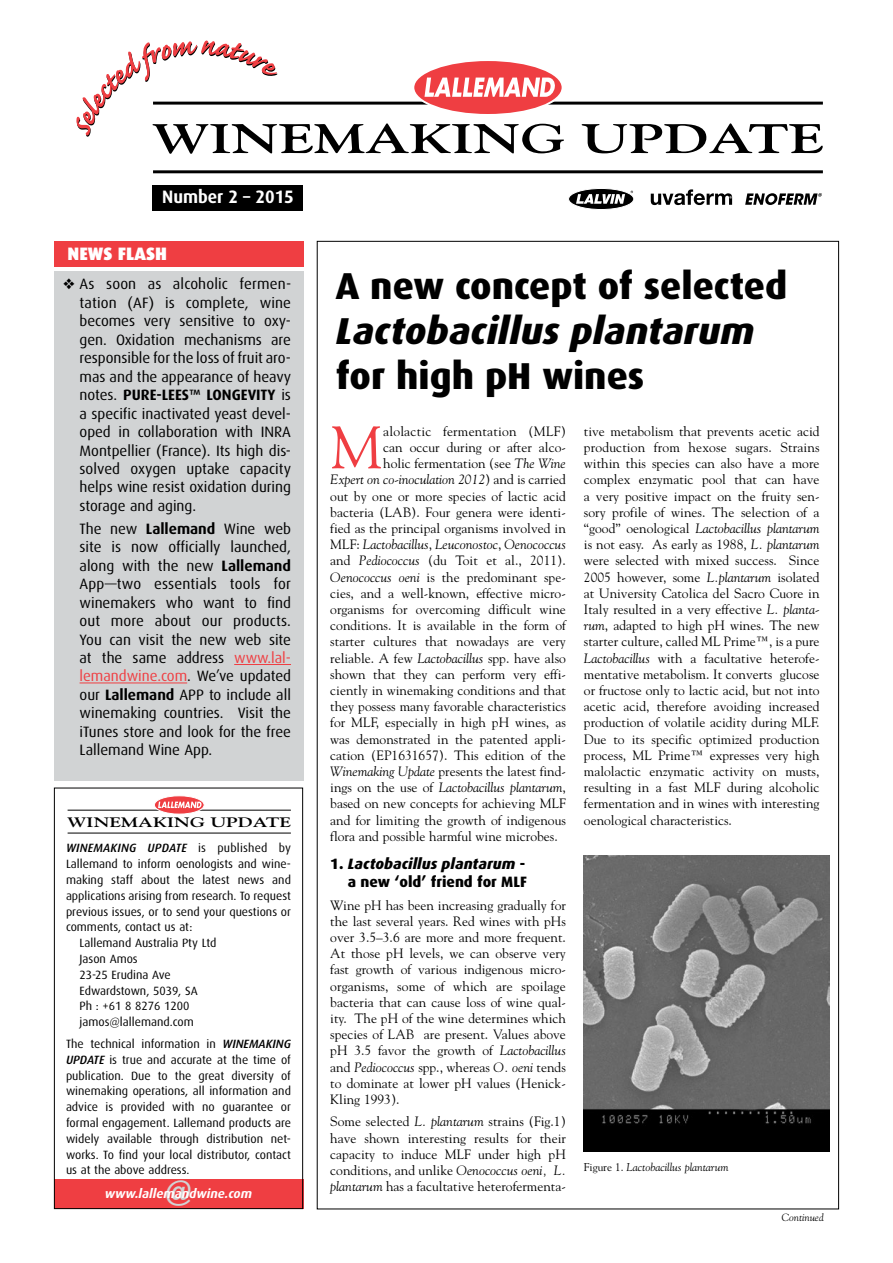
<style>
.page{position:relative;width:893px;height:1263px;background:#fff}
.page>*{position:absolute;margin:0;border:0;box-sizing:border-box;transform-origin:0 0}
.t1{font:59.55px "Goudy";color:#ef3e42}
.t2{font:700 40.95px "Goudy";color:#000;scale:1.4 1}
.t3{font:800 37.5px "Dax";color:#000}
.t4{font:italic 800 37.5px "Dax";color:#000}
.t5{font:800 31.05px "Dax";color:#d1d3d4}
.t6{font:700 18px "Dax";color:#fff;scale:.95 1}
.t7{font:900 18px "Dax";color:#fff}
.t8{font:15px/18.5px "Dax";letter-spacing:-.005em;color:#000;text-align:justify}
.t9{font:800 15px/18px "Dax";color:#000;text-align:right}
.t10{font:700 13.65px "Goudy";color:#000;scale:1.4 1}
.t11{font:13.5px/16.2px "Goudy";color:#000;text-align:justify}
.t12{font:italic 13.5px "Goudy";color:#000}
.t13{font:italic 700 12.75px "Dax";color:#fff}
.t14{font:12px/15.8px "Dax";color:#000;text-align:justify}
.t15{font:italic 500 12px "Dax";letter-spacing:.015em;color:#000}
.t16{font:italic 11.25px "Goudy";color:#000}
.t17{font:italic 10.5px "Goudy";color:#000}
.s1{font-weight:700}
.s2{color:#ef3e42}
.s3{font-weight:400;font-style:normal}
.s4{font-weight:500;font-style:italic}
.s5{font-style:italic}
.s6{font-style:normal}
</style>
<div class="page">
<div style="left:54px;top:1179px;width:249px;height:29px;background:#ef3e42"></div>
<div style="left:54px;top:788px;width:249px;height:421px;border:1px solid #000"></div>
<div style="left:54px;top:272px;width:249px;height:509px;background:#d1d3d4"></div>
<img style="left:584px;top:856px;width:245px;height:296px">
<div style="left:569px;top:188px;width:65px;height:21px;background:#000;border-radius:50%"></div>
<div style="left:568px;top:188px;width:66px;height:22px;border:1px solid #fff;border-radius:50%"></div>
<svg style="left:576px;top:194px;width:49px;height:10px"></svg>
<svg style="left:745px;top:193px;width:77px;height:12px"></svg>
<svg style="left:651px;top:189px;width:81px;height:16px"></svg>
<hr style="left:68px;top:810px;width:223px;height:1px;background:#000">
<hr style="left:68px;top:832px;width:223px;height:1px;background:#000">
<svg style="left:154px;top:796px;width:50px;height:18px"></svg>
<div style="left:154px;top:795px;width:50px;height:19px;border:1px solid #fff;border-radius:50%"></div>
<svg style="left:158px;top:802px;width:44px;height:6px"></svg>
<div style="left:54px;top:241px;width:249px;height:26px;background:#ef3e42"></div>
<hr style="left:153px;top:102px;width:670px;height:3px;background:#000">
<hr style="left:153px;top:170px;width:670px;height:3px;background:#000">
<div style="left:413px;top:60px;width:150px;height:55px;background:#ef3e42;border-radius:50%"></div>
<div style="left:412px;top:59px;width:152px;height:57px;border:2px solid #fff;border-radius:50%"></div>
<svg style="left:424px;top:78px;width:131px;height:19px"></svg>
<hr style="left:234px;top:664px;width:57px;height:1px;background:#ef3e42">
<hr style="left:80px;top:683px;width:107px;height:1px;background:#ef3e42">
<div style="left:153px;top:185px;width:150px;height:26px;background:#000"></div>
<svg style="left:77px;top:40px;width:200px;height:97px"></svg>
<h2 class="t2" style="left:152px;top:114px;width:482px">WINEMAKING UPDATE</h2>
<h3 class="t6" style="left:162px;top:187px;width:140px">Number 2 – 2015</h3>
<h3 class="t7" style="left:68px;top:244px;width:101px">NEWS FLASH</h3>
<p class="t8" style="left:80px;top:275px;width:213px;text-indent:-16px">❖ As soon as alcoholic fermen&shy;tation (AF) is complete, wine becomes very sensitive to oxy&shy;gen. Oxidation mechanisms are responsible for the loss of fruit aro&shy;mas and the appearance of heavy notes. <span class="s1">PURE-LEES™ LONGEVITY</span> is a specific inactivated yeast devel&shy;oped in collaboration with INRA Montpellier (France). Its high dis&shy;solved oxygen uptake capacity helps wine resist oxidation during storage and aging.</p>
<p class="t8" style="left:80px;top:520px;width:213px">The new <span class="s1">Lallemand</span> Wine web site is now officially launched, along with the new <span class="s1">Lallemand </span>App—two essentials tools for winemakers who want to find out more about our products.<br>You can visit the new web site at the same address <span class="s2">www.lal&shy;lemandwine.com</span>. We’ve updated our <span class="s1">Lallemand</span> APP to include all winemaking countries. Visit the iTunes store and look for the free Lallemand Wine App.</p>
<p class="t10" style="left:67px;top:814px;width:162px">WINEMAKING UPDATE</p>
<p class="t15" style="left:66px;top:841px;width:227px">WINEMAKING UPDATE <span class="s3">is published by</span></p>
<p class="t14" style="left:66px;top:856px;width:226px">Lallemand to inform oenologists and wine-</p>
<p class="t14" style="left:66px;top:872px;width:226px">making staff about the latest news and</p>
<p class="t14" style="left:66px;top:888px;width:226px">applications arising from research. To request</p>
<p class="t14" style="left:66px;top:904px;width:226px">previous issues, or to send your questions or</p>
<p class="t14" style="left:66px;top:919px;width:128px">comments, contact us at:</p>
<p class="t14" style="left:80px;top:935px;width:138px">Lallemand Australia Pty Ltd</p>
<p class="t14" style="left:80px;top:951px;width:60px">Jason Amos</p>
<p class="t14" style="left:80px;top:967px;width:93px">23-25 Erudina Ave</p>
<p class="t14" style="left:80px;top:983px;width:120px">Edwardstown, 5039, SA</p>
<p class="t14" style="left:80px;top:998px;width:111px">Ph : +61 8 8276 1200</p>
<p class="t14" style="left:80px;top:1014px;width:116px">jamos@lallemand.com</p>
<p class="t14" style="left:66px;top:1036px;width:227px">The technical information in <span class="s4">WINEMAKING UPDATE</span> is true and accurate at the time of publication. Due to the great diversity of winemaking operations, all information and advice is provided with no guarantee or formal engagement. Lallemand products are widely available through distribution net&shy;works. To find your local distributor, contact us at the above address.</p>
<h3 class="t5" style="left:165px;top:1174px;width:28px">@</h3>
<p class="t13" style="left:105px;top:1186px;width:149px">www.lallemandwine.com</p>
<h3 class="t3" style="left:336px;top:264px;width:453px">A new concept of selected</h3>
<h3 class="t4" style="left:336px;top:309px;width:420px">Lactobacillus plantarum</h3>
<h3 class="t3" style="left:336px;top:354px;width:310px">for high pH wines</h3>
<h1 class="t1" style="left:330px;top:411px;width:54px">M</h1>
<p class="t11" style="left:383px;top:423px;width:184px">alolactic fermentation (MLF)</p>
<p class="t11" style="left:383px;top:439px;width:184px">can occur during or after alco-</p>
<p class="t11" style="left:383px;top:455px;width:184px">holic fermentation (see <span class="s5">The Wine</span></p>
<p class="t12" style="left:330px;top:472px;width:237px">Expert on co-inoculation 2012<span class="s6">) and is carried</span></p>
<p class="t11" style="left:330px;top:487px;width:237px">out by one or more species of lactic acid</p>
<p class="t11" style="left:330px;top:504px;width:237px">bacteria (LAB). Four genera were identi-</p>
<p class="t11" style="left:330px;top:520px;width:237px">fied as the principal organisms involved in</p>
<p class="t12" style="left:330px;top:536px;width:237px"><span class="s6">MLF:</span> Lactobacillus<span class="s6">,</span> Leuconostoc<span class="s6">,</span> Oenococcus</p>
<p class="t11" style="left:330px;top:552px;width:237px">and <span class="s5">Pediococcus</span> (du Toit et al., 2011).</p>
<p class="t11" style="left:330px;top:568px;width:237px"><span class="s5">Oenococcus oeni</span> is the predominant spe-</p>
<p class="t11" style="left:330px;top:585px;width:237px">cies, and a well-known, effective micro-</p>
<p class="t11" style="left:330px;top:601px;width:237px">organisms for overcoming difficult wine</p>
<p class="t11" style="left:330px;top:617px;width:237px">conditions. It is available in the form of</p>
<p class="t11" style="left:330px;top:633px;width:237px">starter cultures that nowadays are very</p>
<p class="t11" style="left:330px;top:649px;width:237px">reliable. A few <span class="s5">Lactobacillus</span> spp. have also</p>
<p class="t11" style="left:330px;top:666px;width:237px">shown that they can perform very effi-</p>
<p class="t11" style="left:330px;top:682px;width:237px">ciently in winemaking conditions and that</p>
<p class="t11" style="left:330px;top:698px;width:237px">they possess many favorable characteristics</p>
<p class="t11" style="left:330px;top:714px;width:237px">for MLF, especially in high pH wines, as</p>
<p class="t11" style="left:330px;top:730px;width:237px">was demonstrated in the patented appli-</p>
<p class="t11" style="left:330px;top:747px;width:237px">cation (EP1631657). This edition of the</p>
<p class="t11" style="left:330px;top:763px;width:237px"><span class="s5">Winemaking Update</span> presents the latest find-</p>
<p class="t12" style="left:330px;top:779px;width:237px"><span class="s6">ings on the use of</span> Lactobacillus plantarum<span class="s6">,</span></p>
<p class="t11" style="left:330px;top:795px;width:237px">based on new concepts for achieving MLF</p>
<p class="t11" style="left:330px;top:811px;width:237px">and for limiting the growth of indigenous</p>
<p class="t11" style="left:330px;top:828px;width:229px">flora and possible harmful wine microbes.</p>
<p class="t9" style="left:330px;top:855px;width:198px">1. <span class="s5">Lactobacillus plantarum</span> - a new ‘old’ friend for MLF</p>
<p class="t11" style="left:330px;top:896px;width:237px">Wine pH has been increasing gradually for the last several years. Red wines with pHs over 3.5–3.6 are more and more frequent.<br>At those pH levels, we can observe very fast growth of various indigenous micro&shy;organisms, some of which are spoilage bacteria that can cause loss of wine qual&shy;ity. The pH of the wine determines which species of LAB are present. Values above pH 3.5 favor the growth of <span class="s5">Lactobacillus </span>and <span class="s5">Pediococcus</span> spp., whereas <span class="s5">O. oeni</span> tends to dominate at lower pH values (Henick-Kling 1993).</p>
<p class="t11" style="left:330px;top:1113px;width:237px">Some selected <span class="s5">L. plantarum</span> strains (Fig.1) have shown interesting results for their capacity to induce MLF under high pH conditions, and unlike <span class="s5">Oenococcus oeni, L. plantarum</span> has a facultative heterofermenta-</p>
<p class="t11" style="left:584px;top:423px;width:237px">tive metabolism that prevents acetic acid production from hexose sugars. Strains within this species can also have a more complex enzymatic pool that can have a very positive impact on the fruity sen&shy;sory profile of wines. The selection of a “good” oenological <span class="s5">Lactobacillus plantarum </span>is not easy. As early as 1988, <span class="s5">L. plantarum </span>were selected with mixed success. Since 2005 however, some <span class="s5">L.plantarum</span> isolated at University Catolica del Sacro Cuore in Italy resulted in a very effective <span class="s5">L. planta&shy;rum</span>, adapted to high pH wines. The new starter culture, called ML Prime™, is a pure <span class="s5">Lactobacillus</span> with a facultative heterofe&shy;mentative metabolism. It converts glucose or fructose only to lactic acid, but not into acetic acid, therefore avoiding increased production of volatile acidity during MLF.<br>Due to its specific optimized production process, ML Prime™ expresses very high malolactic enzymatic activity on musts, resulting in a fast MLF during alcoholic fermentation and in wines with interesting oenological characteristics.</p>
<p class="t16" style="left:584px;top:1161px;width:146px"><span class="s6">Figure 1.</span> Lactobacillus plantarum</p>
<p class="t17" style="left:782px;top:1211px;width:43px">Continued</p>
</div>
